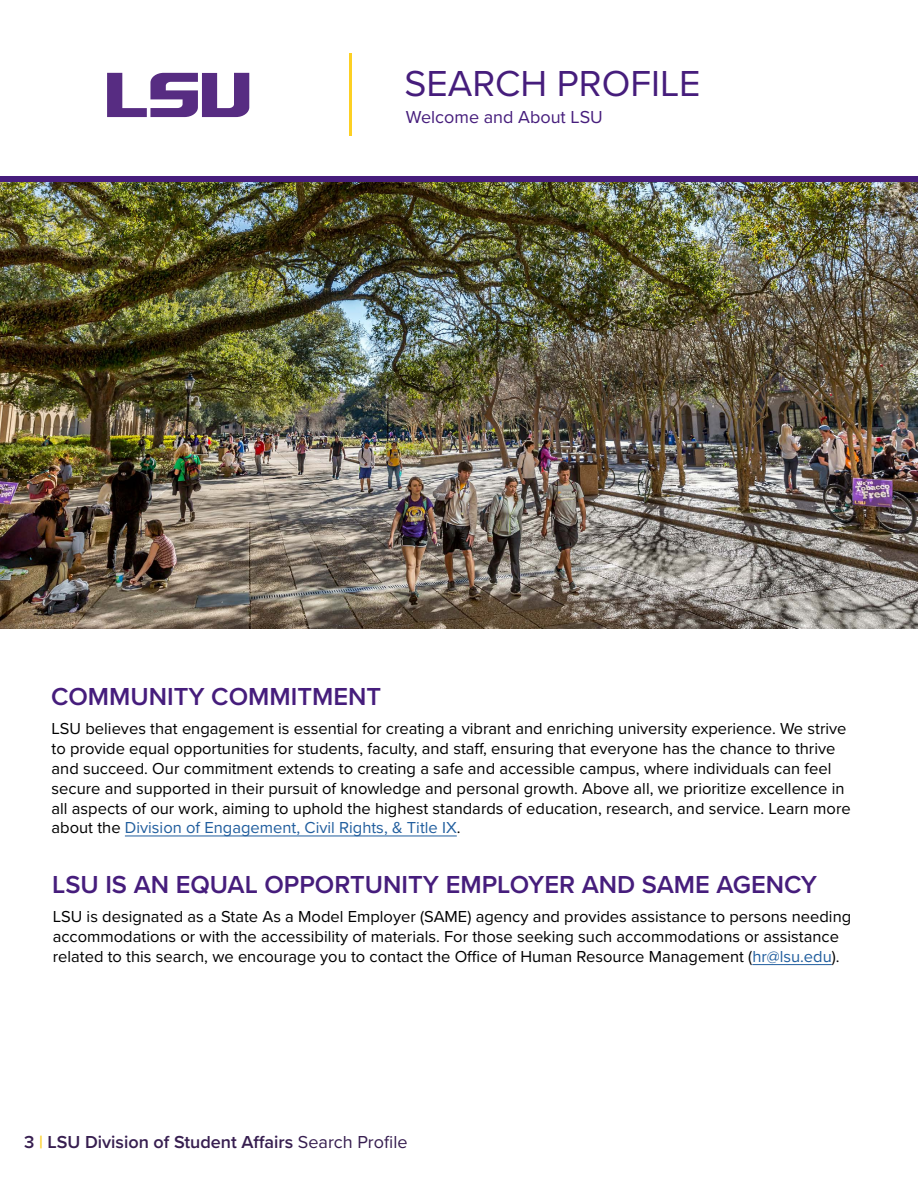
<style>
.page{position:relative;width:918px;height:1188px;background:#fff}
.page>*{position:absolute;margin:0;border:0;box-sizing:border-box;transform-origin:0 0}
.t1{font:37.5px "Proxima Nova";color:#461d7c}
.t2{font:600 25.5px "Proxima Nova";color:#461d7c}
.t3{font:600 18px "Proxima Nova";color:#371e50}
.t4{font:18px "Proxima Nova";color:#461d7c}
.t5{font:16.5px/19.8px "Proxima Nova";color:#000}
.s1{color:#215e9e}
.s2{color:#fdd023}
.s3{font-weight:400}
</style>
<div class="page">
<div style="left:0;top:176px;width:918px;height:6px;background:#461d7c"></div>
<hr style="left:349px;top:54px;width:2px;height:82px;background:#fdd023">
<img style="left:0;top:182px;width:918px;height:446px">
<svg style="left:107px;top:73px;width:142px;height:44px"></svg>
<hr style="left:125px;top:836px;width:332px;height:1px;background:#215e9e">
<hr style="left:752px;top:964px;width:80px;height:1px;background:#215e9e">
<h1 class="t1" style="left:404px;top:55px;width:298px">SEARCH PROFILE</h1>
<p class="t4" style="left:406px;top:103px;width:198px">Welcome and About LSU</p>
<h2 class="t2" style="left:51px;top:677px;width:332px">COMMUNITY COMMITMENT</h2>
<p class="t5" style="left:52px;top:718px;width:801px">LSU believes that engagement is essential for creating a vibrant and enriching university experience. We strive to provide equal opportunities for students, faculty, and staff, ensuring that everyone has the chance to thrive and succeed. Our commitment extends to creating a safe and accessible campus, where individuals can feel secure and supported in their pursuit of knowledge and personal growth. Above all, we prioritize excellence in all aspects of our work, aiming to uphold the highest standards of education, research, and service. Learn more about the <span class="s1">Division of Engagement, Civil Rights, &amp; Title IX</span>.</p>
<h2 class="t2" style="left:52px;top:865px;width:767px">LSU IS AN EQUAL OPPORTUNITY EMPLOYER AND SAME AGENCY</h2>
<p class="t5" style="left:53px;top:906px;width:800px">LSU is designated as a State As a Model Employer (SAME) agency and provides assistance to persons needing accommodations or with the accessibility of materials. For those seeking such accommodations or assistance related to this search, we encourage you to contact the Office of Human Resource Management (<span class="s1">hr@lsu.edu</span>).</p>
<p class="t3" style="left:24px;top:1129px;width:385px">3 <span class="s2">|</span> LSU Division of Student Affairs <span class="s3">Search Profile</span></p>
</div>
